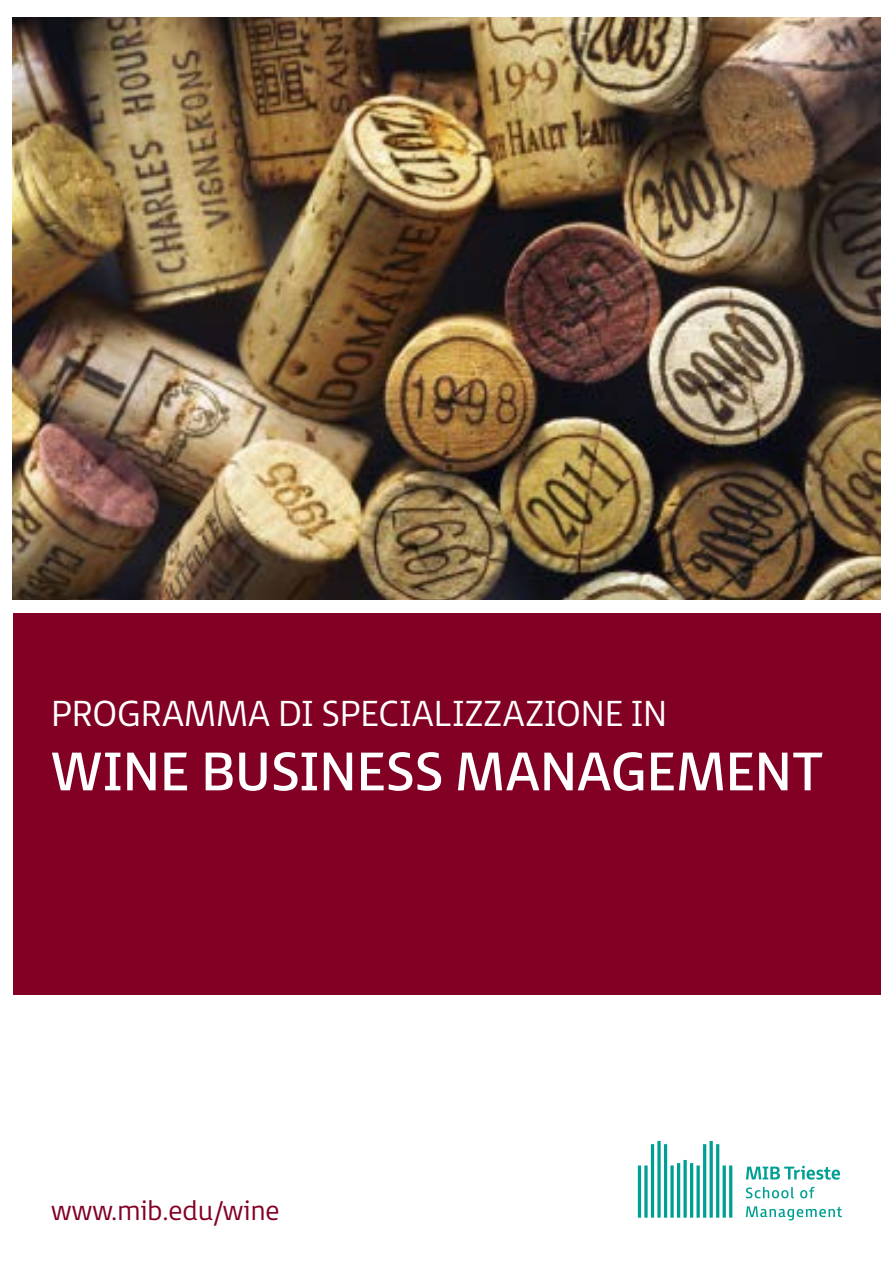
<style>
.page{position:relative;width:893px;height:1263px;background:#fff}
.page>*{position:absolute;margin:0;border:0;box-sizing:border-box;transform-origin:0 0}
.t1{font:54px "FS Millbank";color:#fff}
.t2{font:300 36px "FS Millbank";color:#fff}
.t3{font:300 27px "FS Millbank";color:#820024}
</style>
<div class="page">
<img style="left:13px;top:17px;width:867px;height:583px">
<div style="left:13px;top:613px;width:867px;height:381px;background:#820024"></div>
<svg style="left:638px;top:1141px;width:204px;height:79px"></svg>
<p class="t2" style="left:51px;top:684px;width:618px">PROGRAMMA DI SPECIALIZZAZIONE IN</p>
<h1 class="t1" style="left:51px;top:727px;width:774px">WINE BUSINESS MANAGEMENT</h1>
<p class="t3" style="left:51px;top:1188px;width:230px">www.mib.edu/wine</p>
</div>
